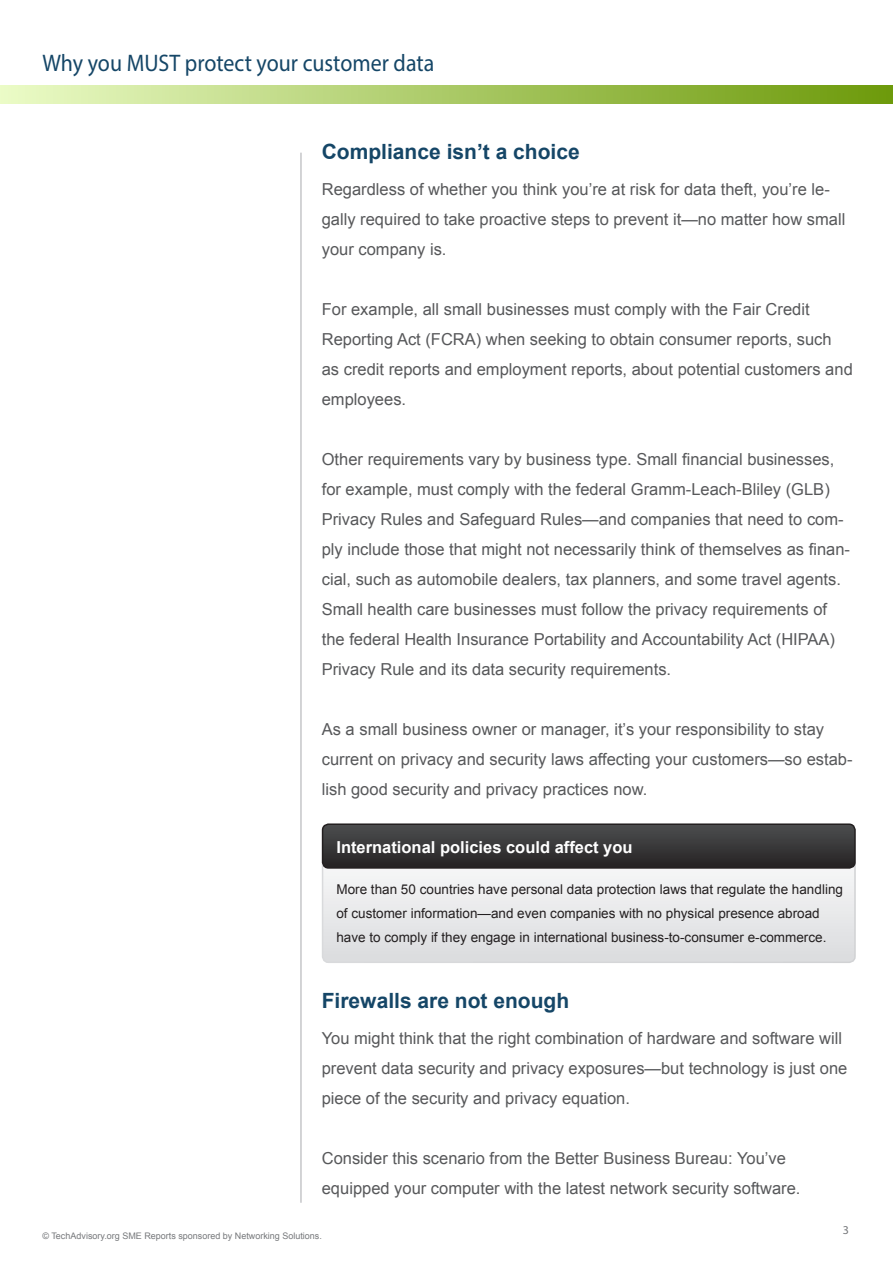
<style>
.page{position:relative;width:893px;height:1263px;background:#fff}
.page>*{position:absolute;margin:0;border:0;box-sizing:border-box;transform-origin:0 0}
.t1{font:24px "Myriad Pro";color:#154667;scale:.91 1}
.t2{font:700 21px "Arial";color:#154667}
.t3{font:16.5px/30px "Arial";color:#57585a}
.t4{font:700 16.5px "Arial";color:#fff}
.t5{font:13.5px/24px "Arial";color:#231f20}
.t6{font:12px "Myriad Pro";color:#76787b}
.t7{font:9px "Arial";color:#76787b}
</style>
<div class="page">
<div style="left:0;top:85px;width:893px;height:18px;background:linear-gradient(to right,#ebfbc6,#6c9909)"></div>
<hr style="left:301px;top:153px;width:1px;height:1050px;background:#a8a9ad">
<svg style="left:325px;top:868px;width:528px;height:92px"></svg>
<div style="left:322px;top:858px;width:534px;height:105px;border:2px solid #fff;border-radius:6px"></div>
<svg style="left:323px;top:826px;width:532px;height:42px;background:#383839"></svg>
<div style="left:322px;top:823px;width:534px;height:46px;border:2px solid #231f20;border-radius:6px"></div>
<h1 class="t1" style="left:43px;top:48px;width:432px">Why you MUST protect your customer data</h1>
<p class="t2" style="left:322px;top:137px;width:259px">Compliance isn’t a choice</p>
<p class="t3" style="left:322px;top:174px;width:525px">Regardless of whether you think you’re at risk for data theft, you’re le&shy;gally required to take proactive steps to prevent it—no matter how small your company is.</p>
<p class="t3" style="left:322px;top:294px;width:532px">For example, all small businesses must comply with the Fair Credit Reporting Act (FCRA) when seeking to obtain consumer reports, such as credit reports and employment reports, about potential customers and employees.</p>
<p class="t3" style="left:322px;top:444px;width:530px">Other requirements vary by business type. Small financial businesses, for example, must comply with the federal Gramm-Leach-Bliley (GLB)<br>Privacy Rules and Safeguard Rules—and companies that need to com&shy;ply include those that might not necessarily think of themselves as finan&shy;cial, such as automobile dealers, tax planners, and some travel agents.<br>Small health care businesses must follow the privacy requirements of the federal Health Insurance Portability and Accountability Act (HIPAA)<br>Privacy Rule and its data security requirements.</p>
<p class="t3" style="left:322px;top:714px;width:532px">As a small business owner or manager, it’s your responsibility to stay current on privacy and security laws affecting your customers—so estab&shy;lish good security and privacy practices now.</p>
<p class="t4" style="left:336px;top:835px;width:298px">International policies could affect you</p>
<p class="t5" style="left:336px;top:877px;width:508px">More than 50 countries have personal data protection laws that regulate the handling of customer information—and even companies with no physical presence abroad have to comply if they engage in international business-to-consumer e-commerce.</p>
<p class="t2" style="left:322px;top:986px;width:249px">Firewalls are not enough</p>
<p class="t3" style="left:322px;top:1023px;width:527px">You might think that the right combination of hardware and software will prevent data security and privacy exposures—but technology is just one piece of the security and privacy equation.</p>
<p class="t3" style="left:322px;top:1143px;width:480px">Consider this scenario from the Better Business Bureau: You’ve equipped your computer with the latest network security software.</p>
<p class="t7" style="left:43px;top:1229px;width:281px">© TechAdvisory.org SME Reports sponsored by Networking Solutions.</p>
<p class="t6" style="left:843px;top:1223px;width:8px">3</p>
</div>
